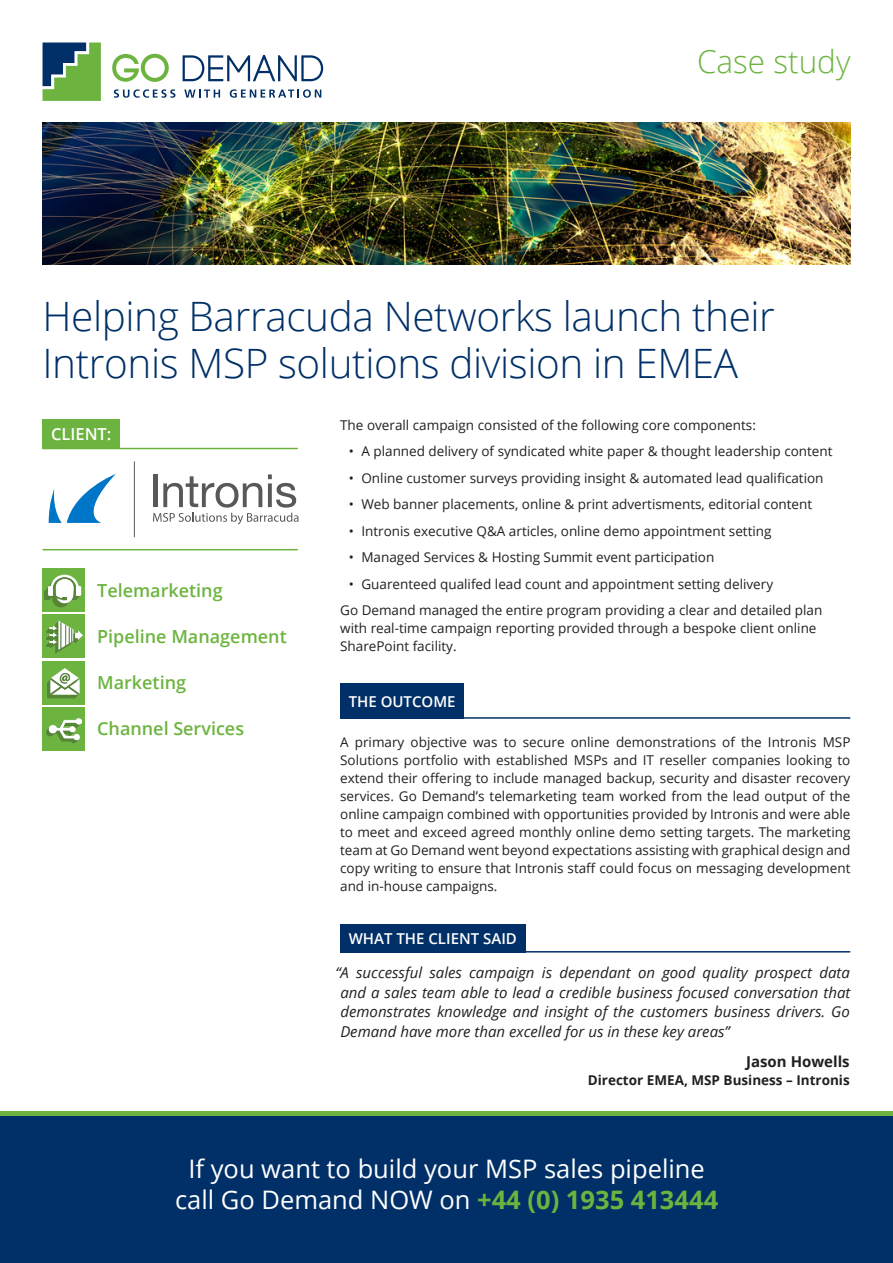
<style>
.page{position:relative;width:893px;height:1263px;background:#fff}
.page>*{position:absolute;margin:0;border:0;box-sizing:border-box;transform-origin:0 0}
.t1{font:300 40.5px/46.5px "Open Sans";letter-spacing:-.01em;color:#003067}
.t2{font:300 31.5px "Open Sans";color:#6cb43f}
.t3{font:25.5px "Open Sans";color:#fff}
.t4{font:600 18px "Open Sans";color:#6cb43f}
.t5{font:600 16.5px "Open Sans";color:#fff}
.t6{font:italic 15px/19.5px "Open Sans";color:#231f20;text-align:justify}
.t7{font:600 15px "Open Sans";color:#fff}
.t8{font:700 15px "Open Sans";color:#231f20}
.t9{font:13.5px/18px "Open Sans";color:#231f20;text-align:justify}
.t10{font:700 13.5px "Open Sans";color:#231f20}
.s1{font-weight:700;color:#6cb43f}
</style>
<div class="page">
<svg style="left:112px;top:54px;width:57px;height:28px"></svg>
<svg style="left:183px;top:55px;width:140px;height:26px"></svg>
<svg style="left:114px;top:89px;width:61px;height:9px"></svg>
<svg style="left:184px;top:90px;width:36px;height:8px"></svg>
<svg style="left:230px;top:89px;width:91px;height:9px"></svg>
<svg style="left:43px;top:43px;width:58px;height:58px;background:#56915b"></svg>
<div style="left:43px;top:615px;width:42px;height:43px;background:#6cb43f"></div>
<img style="left:46px;top:620px;width:37px;height:34px">
<div style="left:43px;top:569px;width:42px;height:43px;background:#6cb43f"></div>
<img style="left:45px;top:574px;width:37px;height:34px">
<div style="left:43px;top:661px;width:42px;height:43px;background:#6cb43f"></div>
<img style="left:47px;top:668px;width:33px;height:31px">
<div style="left:43px;top:707px;width:42px;height:43px;background:#6cb43f"></div>
<img style="left:46px;top:718px;width:35px;height:26px">
<div style="left:43px;top:419px;width:77px;height:30px;background:#6cb43f"></div>
<hr style="left:43px;top:448px;width:255px;height:1px;background:#6cb43f">
<hr style="left:43px;top:549px;width:255px;height:1px;background:#6cb43f">
<img style="left:43px;top:122px;width:808px;height:143px">
<svg style="left:153px;top:474px;width:146px;height:50px"></svg>
<hr style="left:134px;top:461px;width:1px;height:76px;background:#57585a">
<svg style="left:49px;top:474px;width:67px;height:49px"></svg>
<div style="left:340px;top:683px;width:124px;height:36px;background:#003067"></div>
<hr style="left:340px;top:717px;width:510px;height:2px;background:#003067">
<div style="left:340px;top:924px;width:185px;height:28px;background:#003067"></div>
<hr style="left:340px;top:951px;width:510px;height:1px;background:#003067">
<div style="left:0;top:1115px;width:893px;height:148px;background:#003067"></div>
<hr style="left:0;top:1111px;width:893px;height:4px;background:#6cb43f">
<h2 class="t2" style="left:697px;top:40px;width:155px">Case study</h2>
<h1 class="t1" style="left:43px;top:292px;width:734px">Helping Barracuda Networks launch their<br>Intronis MSP solutions division in EMEA</h1>
<p class="t5" style="left:51px;top:423px;width:62px">CLIENT:</p>
<h3 class="t4" style="left:97px;top:578px;width:127px">Telemarketing</h3>
<h3 class="t4" style="left:97px;top:624px;width:191px">Pipeline Management</h3>
<h3 class="t4" style="left:97px;top:670px;width:91px">Marketing</h3>
<h3 class="t4" style="left:97px;top:716px;width:148px">Channel Services</h3>
<p class="t9" style="left:340px;top:415px;width:417px">The overall campaign consisted of the following core components:</p>
<p class="t9" style="left:349px;top:442px;width:485px">• A planned delivery of syndicated white paper &amp; thought leadership content</p>
<p class="t9" style="left:349px;top:468px;width:476px">• Online customer surveys providing insight &amp; automated lead qualification</p>
<p class="t9" style="left:349px;top:495px;width:465px">• Web banner placements, online &amp; print advertisments, editorial content</p>
<p class="t9" style="left:349px;top:521px;width:424px">• Intronis executive Q&amp;A articles, online demo appointment setting</p>
<p class="t9" style="left:349px;top:548px;width:367px">• Managed Services &amp; Hosting Summit event participation</p>
<p class="t9" style="left:349px;top:574px;width:426px">• Guarenteed qualifed lead count and appointment setting delivery</p>
<p class="t9" style="left:340px;top:601px;width:484px;text-align:left">Go Demand managed the entire program providing a clear and detailed plan with real-time campaign reporting provided through a bespoke client online<br>SharePoint facility.</p>
<p class="t7" style="left:349px;top:691px;width:108px">THE OUTCOME</p>
<p class="t9" style="left:340px;top:733px;width:512px">A primary objective was to secure online demonstrations of the Intronis MSP Solutions portfolio with established MSPs and IT reseller companies looking to extend their offering to include managed backup, security and disaster recovery services. Go Demand’s telemarketing team worked from the lead output of the online campaign combined with opportunities provided by Intronis and were able to meet and exceed agreed monthly online demo setting targets. The marketing team at Go Demand went beyond expectations assisting with graphical design and copy writing to ensure that Intronis staff could focus on messaging development and in-house campaigns.</p>
<p class="t7" style="left:349px;top:928px;width:170px">WHAT THE CLIENT SAID</p>
<p class="t6" style="left:340px;top:962px;width:511px;text-indent:-5px">“A successful sales campaign is dependant on good quality prospect data and a sales team able to lead a credible business focused conversation that demonstrates knowledge and insight of the customers business drivers. Go Demand have more than excelled for us in these key areas”</p>
<p class="t8" style="left:746px;top:1051px;width:105px">Jason Howells</p>
<p class="t10" style="left:588px;top:1071px;width:263px">Director EMEA, MSP Business – Intronis</p>
<p class="t3" style="left:188px;top:1151px;width:518px">If you want to build your MSP sales pipeline</p>
<p class="t3" style="left:175px;top:1182px;width:545px">call Go Demand NOW on <span class="s1">+44 (0) 1935 413444</span></p>
</div>
